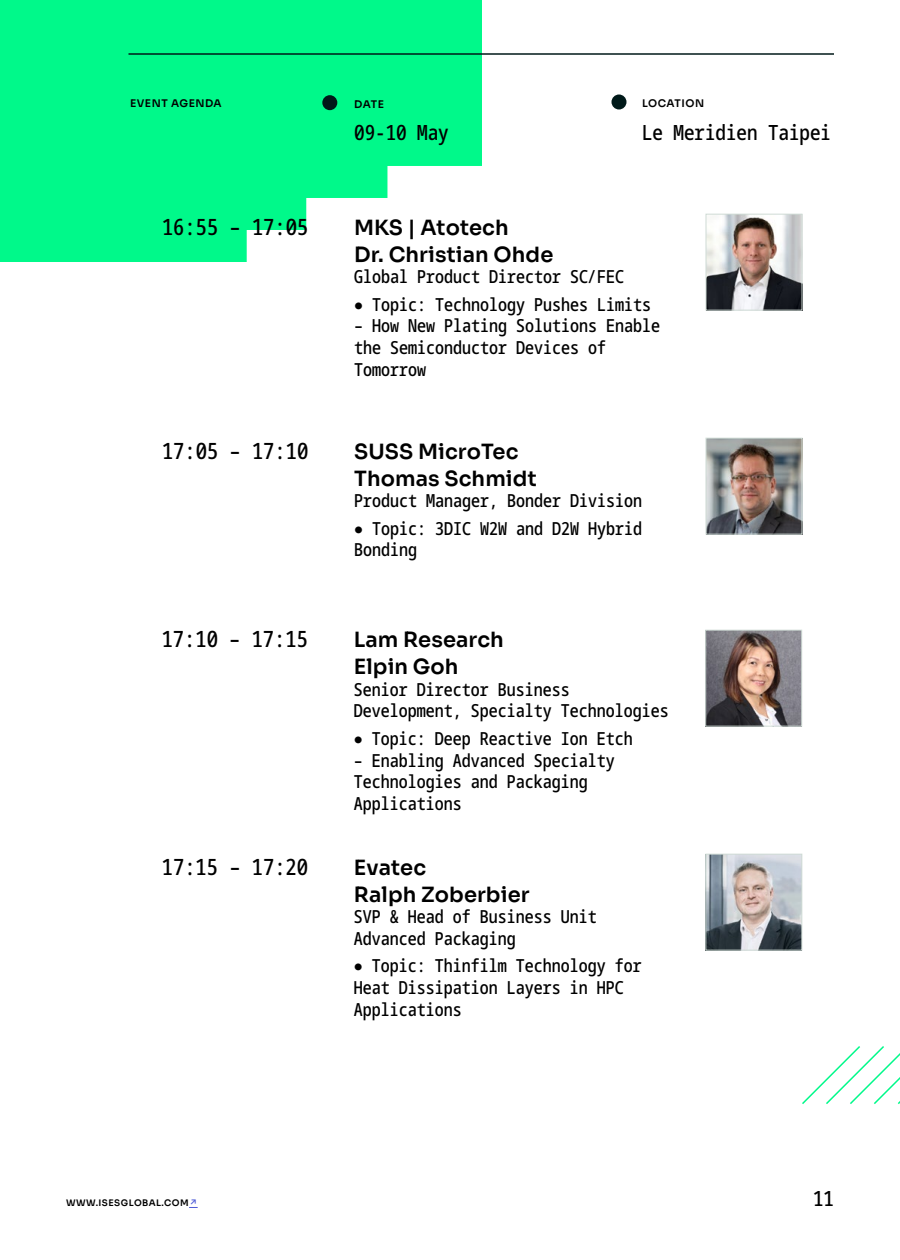
<style>
.page{position:relative;width:900px;height:1260px;background:#fff}
.page>*{position:absolute;margin:0;border:0;box-sizing:border-box;transform-origin:0 0}
.t1{font:500 extra-condensed 22.5px "Noto Sans Mono";color:#000}
.t2{font:600 21px/27px "Sora";letter-spacing:.005em;color:#000}
.t3{font:500 extra-condensed 21px "Noto Sans Mono";color:#000}
.t4{font:500 extra-condensed 18px/21.6px "Noto Sans Mono";color:#000}
.t5{font:600 10.5px "Sora";letter-spacing:.05em;color:#000}
.t6{font:600 9px "Sora";letter-spacing:.05em;color:#000}
.s1{font-family:"Inter";color:#4f5cd6}
</style>
<div class="page">
<svg style="left:802px;top:1046px;width:98px;height:58px"></svg>
<svg style="left:0;top:0;width:482px;height:262px;background:#20f999"></svg>
<div style="left:322px;top:95px;width:15px;height:15px;background:#001919;border-radius:50%"></div>
<div style="left:612px;top:95px;width:15px;height:15px;background:#001919;border-radius:50%"></div>
<hr style="left:129px;top:53px;width:705px;height:2px;background:#001919">
<img style="left:708px;top:216px;width:92px;height:92px">
<div style="left:706px;top:214px;width:96px;height:96px;border:1px solid #cfdbd5"></div>
<img style="left:708px;top:440px;width:92px;height:92px">
<div style="left:706px;top:438px;width:96px;height:96px;border:1px solid #cfdbd5"></div>
<img style="left:708px;top:632px;width:92px;height:92px">
<div style="left:706px;top:630px;width:96px;height:96px;border:1px solid #cfdbd5"></div>
<img style="left:708px;top:856px;width:92px;height:92px">
<div style="left:706px;top:854px;width:96px;height:96px;border:1px solid #cfdbd5"></div>
<p class="t5" style="left:130px;top:95px;width:93px">EVENT AGENDA</p>
<p class="t5" style="left:354px;top:95px;width:31px">DATE</p>
<p class="t3" style="left:354px;top:115px;width:96px">09-10 May</p>
<p class="t5" style="left:642px;top:95px;width:64px">LOCATION</p>
<p class="t3" style="left:642px;top:115px;width:190px">Le Meridien Taipei</p>
<p class="t1" style="left:162px;top:207px;width:148px">16:55 – 17:05</p>
<p class="t2" style="left:354px;top:212px;width:201px">MKS | Atotech<br>Dr. Christian Ohde</p>
<p class="t4" style="left:354px;top:265px;width:272px">Global Product Director SC/FEC</p>
<p class="t4" style="left:354px;top:292px;width:299px">● Topic: Technology Pushes Limits</p>
<p class="t4" style="left:354px;top:314px;width:308px">– How New Plating Solutions Enable the Semiconductor Devices of<br>Tomorrow</p>
<p class="t1" style="left:162px;top:431px;width:148px">17:05 – 17:10</p>
<p class="t2" style="left:354px;top:436px;width:184px">SUSS MicroTec<br>Thomas Schmidt</p>
<p class="t4" style="left:354px;top:489px;width:290px">Product Manager, Bonder Division</p>
<p class="t4" style="left:354px;top:516px;width:290px">● Topic: 3DIC W2W and D2W Hybrid<br>Bonding</p>
<p class="t1" style="left:162px;top:620px;width:148px">17:10 – 17:15</p>
<p class="t2" style="left:354px;top:624px;width:152px">Lam Research<br>Elpin Goh</p>
<p class="t4" style="left:354px;top:677px;width:316px">Senior Director Business<br>Development, Specialty Technologies</p>
<p class="t4" style="left:354px;top:727px;width:280px">● Topic: Deep Reactive Ion Etch</p>
<p class="t4" style="left:354px;top:748px;width:262px">– Enabling Advanced Specialty<br>Technologies and Packaging<br>Applications</p>
<p class="t1" style="left:162px;top:847px;width:148px">17:15 – 17:20</p>
<p class="t2" style="left:354px;top:852px;width:177px">Evatec<br>Ralph Zoberbier</p>
<p class="t4" style="left:354px;top:905px;width:244px">SVP &amp; Head of Business Unit<br>Advanced Packaging</p>
<p class="t4" style="left:354px;top:954px;width:289px">● Topic: Thinfilm Technology for<br>Heat Dissipation Layers in HPC<br>Applications</p>
<p class="t6" style="left:66px;top:1195px;width:133px">WWW.ISESGLOBAL.COM<span class="s1">↗</span></p>
<p class="t3" style="left:813px;top:1180px;width:22px">11</p>
</div>
